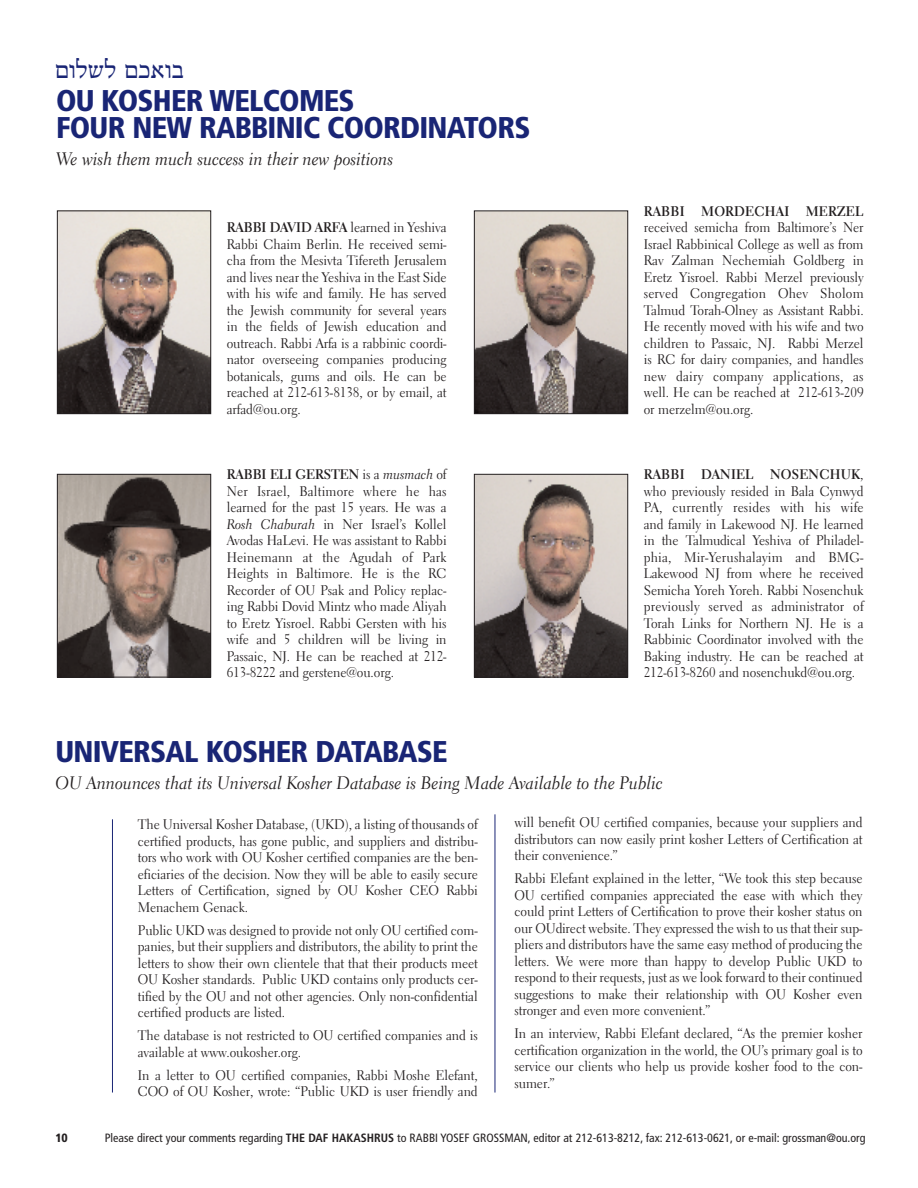
<style>
.page{position:relative;width:918px;height:1188px;background:#fff}
.page>*{position:absolute;margin:0;border:0;box-sizing:border-box;transform-origin:0 0}
.t1{font:900 condensed 30px/27px "Frutiger";letter-spacing:-.025em;color:#192575}
.t2{font:300 27px "Hadasah";color:#192575;scale:.95 1}
.t3{font:18px "Electra LH Cursive";letter-spacing:-.005em;color:#231f20;scale:.95 1}
.t4{font:13.8px/16.5px "Electra LH";letter-spacing:-.005em;color:#231f20;text-align:justify;scale:.95 1}
.t5{font:700 13.8px "Electra LH";letter-spacing:.015em;color:#231f20;scale:.95 1}
.t6{font:condensed 12px "Frutiger";color:#231f20}
.t7{font:900 condensed 12px "Frutiger";color:#231f20}
.s1{font-weight:700}
.s2{font-family:"Electra LH Cursive"}
</style>
<div class="page">
<hr style="left:112px;top:819px;width:1px;height:274px;background:#192575">
<hr style="left:495px;top:814px;width:1px;height:279px;background:#192575">
<img style="left:59px;top:212px;width:150px;height:200px">
<div style="left:57px;top:210px;width:154px;height:204px;border:1px solid #231f20"></div>
<img style="left:59px;top:476px;width:150px;height:199px">
<div style="left:57px;top:474px;width:154px;height:203px;border:1px solid #231f20"></div>
<img style="left:476px;top:212px;width:150px;height:200px">
<div style="left:474px;top:210px;width:154px;height:204px;border:1px solid #231f20"></div>
<img style="left:476px;top:476px;width:150px;height:199px">
<div style="left:474px;top:474px;width:154px;height:203px;border:1px solid #231f20"></div>
<h2 class="t2" style="left:56px;top:57px;width:137px">oukak oftuc</h2>
<h1 class="t1" style="left:56px;top:90px;width:476px">OU KOSHER WELCOMES<br>FOUR NEW RABBINIC COORDINATORS</h1>
<h3 class="t3" style="left:56px;top:152px;width:356px">We wish them much success in their new positions</h3>
<p class="t4" style="left:227px;top:221px;width:233px"><span class="s1">RABBI DAVID ARFA</span> learned in Yeshiva Rabbi Chaim Berlin. He received semi&shy;cha from the Mesivta Tifereth Jerusalem and lives near the Yeshiva in the East Side with his wife and family. He has served the Jewish community for several years in the fields of Jewish education and outreach. Rabbi Arfa is a rabbinic coordi&shy;nator overseeing companies producing botanicals, gums and oils. He can be reached at 212-613-8138, or by email, at arfad@ou.org.</p>
<p class="t4" style="left:227px;top:468px;width:233px"><span class="s1">RABBI ELI GERSTEN</span> is a <span class="s2">musmach</span> of Ner Israel, Baltimore where he has learned for the past 15 years. He was a <span class="s2">Rosh Chaburah</span> in Ner Israel’s Kollel Avodas HaLevi. He was assistant to Rabbi Heinemann at the Agudah of Park Heights in Baltimore. He is the RC Recorder of OU Psak and Policy replac&shy;ing Rabbi Dovid Mintz who made Aliyah to Eretz Yisroel. Rabbi Gersten with his wife and 5 children will be living in Passaic, NJ. He can be reached at 212- 613-8222 and gerstene@ou.org.</p>
<p class="t5" style="left:644px;top:206px;width:233px">RABBI MORDECHAI MERZEL</p>
<p class="t4" style="left:644px;top:221px;width:233px">received semicha from Baltimore’s Ner Israel Rabbinical College as well as from Rav Zalman Nechemiah Goldberg in Eretz Yisroel. Rabbi Merzel previously served Congregation Ohev Sholom Talmud Torah-Olney as Assistant Rabbi.<br>He recently moved with his wife and two children to Passaic, NJ. Rabbi Merzel is RC for dairy companies, and handles new dairy company applications, as well. He can be reached at 212-613-209 or merzelm@ou.org.</p>
<p class="t4" style="left:644px;top:468px;width:233px"><span class="s1">RABBI DANIEL NOSENCHUK</span>, who previously resided in Bala Cynwyd PA, currently resides with his wife and family in Lakewood NJ. He learned in the Talmudical Yeshiva of Philadel&shy;phia, Mir-Yerushalayim and BMG-Lakewood NJ from where he received Semicha Yoreh Yoreh. Rabbi Nosenchuk previously served as administrator of Torah Links for Northern NJ. He is a Rabbinic Coordinator involved with the Baking industry. He can be reached at 212-613-8260 and nosenchukd@ou.org.</p>
<h1 class="t1" style="left:56px;top:740px;width:394px">UNIVERSAL KOSHER DATABASE</h1>
<h3 class="t3" style="left:56px;top:776px;width:641px">OU Announces that its Universal Kosher Database is Being Made Available to the Public</h3>
<p class="t4" style="left:514px;top:815px;width:368px">will benefit OU certified companies, because your suppliers and distributors can now easily print kosher Letters of Certification at their convenience.”</p>
<p class="t4" style="left:514px;top:871px;width:368px">Rabbi Elefant explained in the letter, “We took this step because OU certified companies appreciated the ease with which they could print Letters of Certification to prove their kosher status on our OUdirect website. They expressed the wish to us that their sup&shy;pliers and distributors have the same easy method of producing the letters. We were more than happy to develop Public UKD to respond to their requests, just as we look forward to their continued suggestions to make their relationship with OU Kosher even stronger and even more convenient.”</p>
<p class="t4" style="left:514px;top:1026px;width:368px">In an interview, Rabbi Elefant declared, “As the premier kosher certification organization in the world, the OU’s primary goal is to service our clients who help us provide kosher food to the con&shy;sumer.”</p>
<p class="t4" style="left:138px;top:818px;width:359px">The Universal Kosher Database, (UKD), a listing of thousands of certified products, has gone public, and suppliers and distribu&shy;tors who work with OU Kosher certified companies are the ben&shy;eficiaries of the decision. Now they will be able to easily secure Letters of Certification, signed by OU Kosher CEO Rabbi Menachem Genack.</p>
<p class="t4" style="left:138px;top:923px;width:359px">Public UKD was designed to provide not only OU certified com&shy;panies, but their suppliers and distributors, the ability to print the letters to show their own clientele that that their products meet OU Kosher standards. Public UKD contains only products cer&shy;tified by the OU and not other agencies. Only non-confidential certified products are listed.</p>
<p class="t4" style="left:138px;top:1029px;width:359px">The database is not restricted to OU certified companies and is available at www.oukosher.org.</p>
<p class="t4" style="left:138px;top:1068px;width:359px">In a letter to OU certified companies, Rabbi Moshe Elefant,<br>COO of OU Kosher, wrote: “Public UKD is user friendly and</p>
<p class="t7" style="left:56px;top:1133px;width:14px">10</p>
<p class="t6" style="left:105px;top:1133px;width:762px">Please direct your comments regarding <span class="s1">THE DAF HAKASHRUS</span> to RABBI YOSEF GROSSMAN, editor at 212-613-8212, fax: 212-613-0621, or e-mail: grossman@ou.org</p>
</div>
